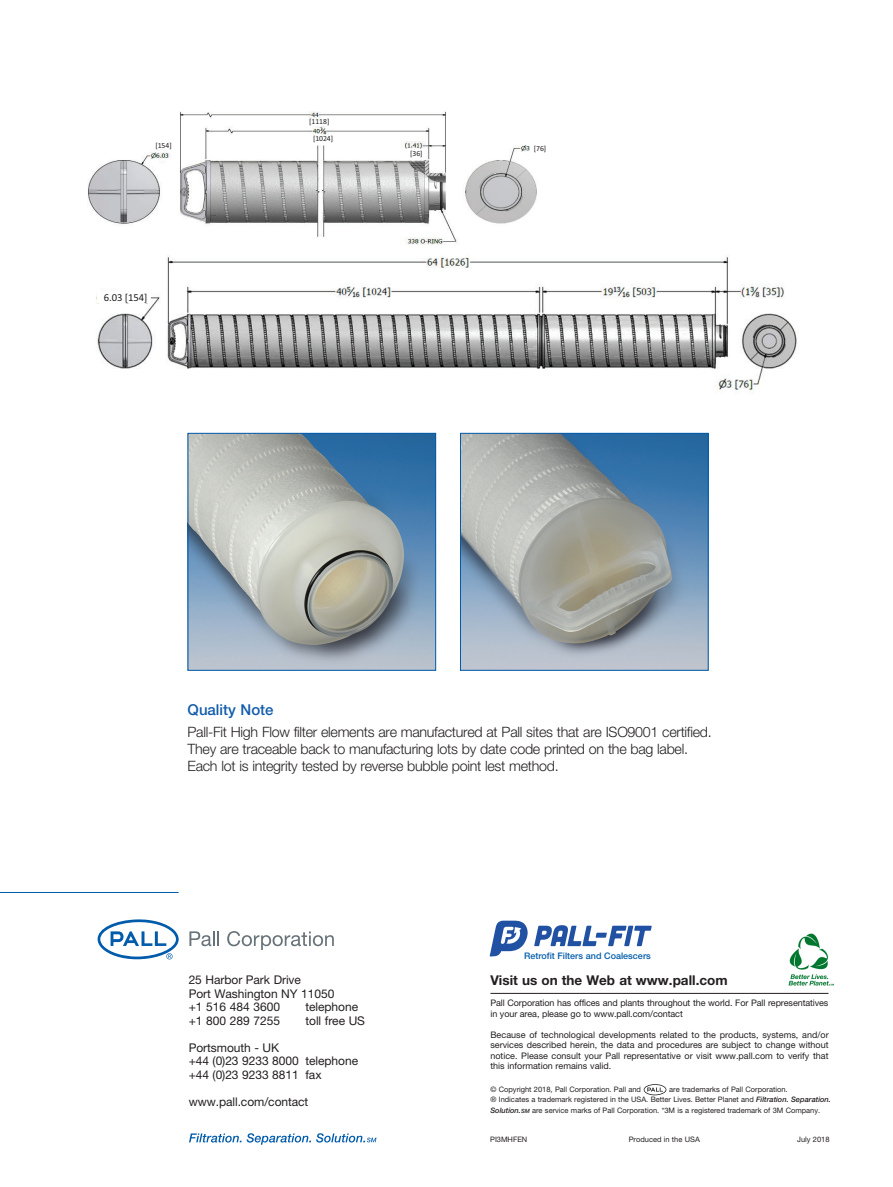
<style>
.page{position:relative;width:893px;height:1187px;background:#fff}
.page>*{position:absolute;margin:0;border:0;box-sizing:border-box;transform-origin:0 0}
._01_HEADER{font:500 15px "Helvetica Neue LT Std";color:#135cab}
._03_BULLETED_TEXT{font:300 14.25px/17.2px "Helvetica Neue LT Std";letter-spacing:-.02em;color:#231f20}
.t1{font:700 13.5px "Helvetica Neue LT Std";color:#231f20}
.Address_Block{font:12px "Helvetica Neue LT Std";letter-spacing:-.005em;color:#231f20}
.t2{font:10.65px "Calibri";color:#231f20}
.t3{font:9px/10.5px "Helvetica Neue LT Std";letter-spacing:-.01em;color:#231f20}
.t4{font:500 9px "Helvetica Neue LT Std";color:#015bab}
.t5{font:7.65px "Calibri";letter-spacing:-.005em;color:#231f20}
.t6{font:7.5px/10.5px "Helvetica Neue LT Std";color:#231f20}
.s1{font-weight:500;font-style:italic}
.s2{font-weight:500;font-style:italic;font-size:5.7px}
</style>
<div class="page">
<svg style="left:189px;top:1133px;width:187px;height:11px"></svg>
<hr style="left:490px;top:992px;width:338px;height:1px;background:#231f20">
<svg style="left:644px;top:1084px;width:22px;height:11px"></svg>
<svg style="left:189px;top:931px;width:30px;height:15px"></svg>
<svg style="left:227px;top:931px;width:107px;height:18px"></svg>
<svg style="left:98px;top:919px;width:81px;height:40px"></svg>
<hr style="left:0;top:892px;width:179px;height:1px;background:#015bab">
<img style="left:788px;top:933px;width:45px;height:52px">
<svg style="left:490px;top:920px;width:38px;height:36px"></svg>
<svg style="left:534px;top:925px;width:118px;height:21px"></svg>
<img style="left:190px;top:435px;width:244px;height:233px">
<div style="left:188px;top:433px;width:248px;height:237px;border:1px solid #015bab"></div>
<img style="left:462px;top:435px;width:245px;height:233px">
<div style="left:460px;top:433px;width:249px;height:237px;border:1px solid #015bab"></div>
<img style="left:88px;top:111px;width:449px;height:134px">
<img style="left:96px;top:256px;width:701px;height:137px">
<svg style="left:97px;top:291px;width:54px;height:12px"></svg>
<p class="t5" style="left:155px;top:140px;width:18px">[154]</p>
<p class="t2" style="left:104px;top:291px;width:45px">6.03 [154]</p>
<p class="t5" style="left:309px;top:117px;width:22px">[1118]</p>
<p class="t5" style="left:313px;top:133px;width:22px">[1024]</p>
<p class="t5" style="left:410px;top:148px;width:14px">[36]</p>
<p class="t5" style="left:534px;top:143px;width:14px">[76]</p>
<p class="_01_HEADER" style="left:188px;top:700px;width:88px">Quality Note</p>
<p class="_03_BULLETED_TEXT" style="left:188px;top:722px;width:526px">Pall-Fit High Flow filter elements are manufactured at Pall sites that are ISO9001 certified.<br>They are traceable back to manufacturing lots by date code printed on the bag label.<br>Each lot is integrity tested by reverse bubble point lest method.</p>
<p class="Address_Block" style="left:189px;top:972px;width:114px">25 Harbor Park Drive</p>
<p class="Address_Block" style="left:189px;top:986px;width:147px">Port Washington NY 11050</p>
<p class="Address_Block" style="left:189px;top:999px;width:93px">+1 516 484 3600</p>
<p class="Address_Block" style="left:305px;top:999px;width:54px">telephone</p>
<p class="Address_Block" style="left:189px;top:1013px;width:93px">+1 800 289 7255</p>
<p class="Address_Block" style="left:305px;top:1013px;width:61px">toll free US</p>
<p class="Address_Block" style="left:189px;top:1040px;width:92px">Portsmouth - UK</p>
<p class="Address_Block" style="left:189px;top:1053px;width:171px">+44 (0)23 9233 8000 telephone</p>
<p class="Address_Block" style="left:189px;top:1067px;width:134px">+44 (0)23 9233 8811 fax</p>
<p class="Address_Block" style="left:189px;top:1094px;width:121px">www.pall.com/contact</p>
<p class="t4" style="left:524px;top:950px;width:128px">Retrofit Filters and Coalescers</p>
<p class="t1" style="left:490px;top:971px;width:239px">Visit us on the Web at www.pall.com</p>
<p class="t3" style="left:490px;top:997px;width:340px">Pall Corporation has offices and plants throughout the world. For Pall representatives in your area, please go to www.pall.com/contact</p>
<p class="t3" style="left:490px;top:1029px;width:340px;text-align:justify">Because of technological developments related to the products, systems, and/or services described herein, the data and procedures are subject to change without notice. Please consult your Pall representative or visit www.pall.com to verify that this information remains valid.</p>
<p class="t6" style="left:490px;top:1083px;width:152px">© Copyright 2018, Pall Corporation. Pall and</p>
<p class="t6" style="left:669px;top:1083px;width:120px">are trademarks of Pall Corporation.</p>
<p class="t6" style="left:490px;top:1093px;width:342px">® Indicates a trademark registered in the USA. Better Lives. Better Planet and <span class="s1">Filtration. Separation.<br>Solution.</span><span class="s2">SM</span> are service marks of Pall Corporation. *3M is a registered trademark of 3M Company.</p>
<p class="t6" style="left:490px;top:1133px;width:39px">PI3MHFEN</p>
<p class="t6" style="left:629px;top:1133px;width:73px">Produced in the USA</p>
<p class="t6" style="left:797px;top:1133px;width:34px">July 2018</p>
</div>
